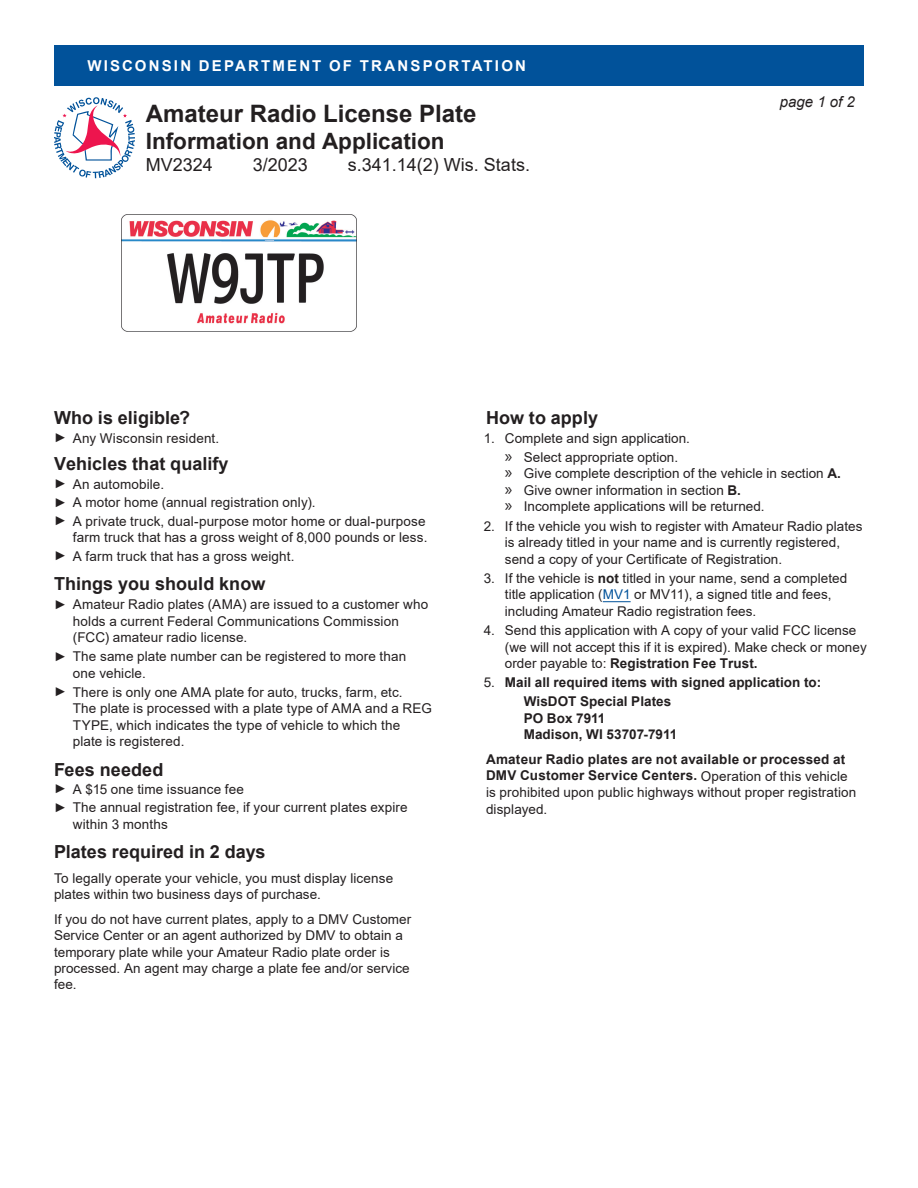
<style>
.page{position:relative;width:918px;height:1188px;background:#fff}
.page>*{position:absolute;margin:0;border:0;box-sizing:border-box;transform-origin:0 0}
.t1{font:700 24px "Arial";color:#231f20}
.t2{font:700 22.5px "Arial";color:#231f20}
.t3{font:700 18px "Arial";letter-spacing:.005em;color:#231f20}
.t4{font:18px "Arial";color:#231f20}
.t5{font:700 15px "Arial";letter-spacing:.145em;color:#fff}
.t6{font:italic 15px "Arial";color:#231f20}
.t7{font:13.5px/16.5px "Arial";letter-spacing:.005em;color:#231f20}
.t8{font:700 13.5px/19.2px "Arial";letter-spacing:.005em;color:#231f20}
.s1{font-size:12.75px}
.s2{font-family:"Myriad Pro";font-size:18px}
.s3{font-weight:700}
.s4{color:#01529a}
.s5{font-weight:400}
</style>
<div class="page">
<div style="left:54px;top:45px;width:810px;height:41px;background:#01529a"></div>
<svg style="left:54px;top:97px;width:81px;height:81px"></svg>
<img style="left:121px;top:214px;width:235px;height:118px">
<svg style="left:603px;top:601px;width:28px;height:1px"></svg>
<p class="t5" style="left:87px;top:55px;width:440px">WISCONSIN DEPARTMENT OF TRANSPORTATION</p>
<h1 class="t1" style="left:146px;top:97px;width:332px">Amateur Radio License Plate</h1>
<h2 class="t2" style="left:146px;top:125px;width:300px">Information and Application</h2>
<h3 class="t4" style="left:146px;top:152px;width:69px">MV2324</h3>
<h3 class="t4" style="left:348px;top:152px;width:184px">s.341.14(2) Wis. Stats.</h3>
<p class="t6" style="left:780px;top:92px;width:77px">page 1 of 2</p>
<h3 class="t3" style="left:54px;top:404px;width:138px">Who is eligible?</h3>
<p class="t7" style="left:54px;top:430px;width:167px"><span class="s1">►</span> Any Wisconsin resident.</p>
<h3 class="t3" style="left:54px;top:451px;width:176px">Vehicles that qualify</h3>
<p class="t7" style="left:54px;top:475px;width:373px;line-height:18.5px"><span class="s1">►</span> An automobile.<br><span class="s1">►</span> A motor home (annual registration only).<br><span class="s1">►</span> A private truck, dual-purpose motor home or dual-purpose</p>
<p class="t7" style="left:54px;top:527px;width:375px;line-height:19.2px;text-indent:19px">farm truck that has a gross weight of 8,000 pounds or less. <span class="s1">►</span> A farm truck that has a gross weight.</p>
<h3 class="t3" style="left:54px;top:571px;width:213px">Things you should know</h3>
<p class="t7" style="left:73px;top:596px;width:357px;text-indent:-19px"><span class="s1">►</span> Amateur Radio plates (AMA) are issued to a customer who holds a current Federal Communications Commission (FCC) amateur radio license.</p>
<p class="t7" style="left:73px;top:648px;width:335px;text-indent:-19px"><span class="s1">►</span> The same plate number can be registered to more than one vehicle.</p>
<p class="t7" style="left:73px;top:684px;width:361px;text-indent:-19px"><span class="s1">►</span> There is only one AMA plate for auto, trucks, farm, etc.<br>The plate is processed with a plate type of AMA and a REG TYPE, which indicates the type of vehicle to which the plate is registered.</p>
<h3 class="t3" style="left:54px;top:757px;width:111px">Fees needed</h3>
<p class="t7" style="left:54px;top:780px;width:355px;line-height:18.5px"><span class="s1">►</span> A $15 one time issuance fee<br><span class="s1">►</span> The annual registration fee, if your current plates expire</p>
<p class="t7" style="left:73px;top:816px;width:96px">within 3 months</p>
<h3 class="t3" style="left:54px;top:839px;width:213px">Plates required in 2 days</h3>
<p class="t7" style="left:54px;top:870px;width:341px">To legally operate your vehicle, you must display license plates within two business days of purchase.</p>
<p class="t7" style="left:54px;top:911px;width:359px">If you do not have current plates, apply to a DMV Customer Service Center or an agent authorized by DMV to obtain a temporary plate while your Amateur Radio plate order is processed. An agent may charge a plate fee and/or service fee.</p>
<h3 class="t3" style="left:486px;top:404px;width:114px">How to apply</h3>
<p class="t7" style="left:505px;top:428px;width:187px;line-height:19.2px;text-indent:-21px">1. Complete and sign application. <span class="s2">»</span> Select appropriate option.</p>
<p class="t7" style="left:505px;top:465px;width:338px"><span class="s2">»</span> Give complete description of the vehicle in section <span class="s3">A. </span><span class="s2">»</span> Give owner information in section <span class="s3">B.<br></span><span class="s2">»</span> Incomplete applications will be returned.</p>
<p class="t7" style="left:505px;top:518px;width:359px;text-indent:-21px">2. If the vehicle you wish to register with Amateur Radio plates is already titled in your name and is currently registered, send a copy of your Certificate of Registration.</p>
<p class="t7" style="left:505px;top:570px;width:344px;text-indent:-21px">3. If the vehicle is <span class="s3">not</span> titled in your name, send a completed title application (<span class="s4">MV1</span> or MV11), a signed title and fees, including Amateur Radio registration fees.</p>
<p class="t7" style="left:505px;top:622px;width:363px;text-indent:-21px">4. Send this application with A copy of your valid FCC license (we will not accept this if it is expired). Make check or money order payable to: <span class="s3">Registration Fee Trust.</span></p>
<p class="t8" style="left:524px;top:673px;width:299px;text-indent:-40px"><span class="s5">5.</span> Mail all required items with signed application to:<br>WisDOT Special Plates</p>
<p class="t8" style="left:524px;top:710px;width:155px;line-height:16.5px">PO Box 7911<br>Madison, WI 53707-7911</p>
<p class="t7" style="left:486px;top:751px;width:372px"><span class="s3">Amateur Radio plates are not available or processed at DMV Customer Service Centers.</span> Operation of this vehicle is prohibited upon public highways without proper registration displayed.</p>
</div>
